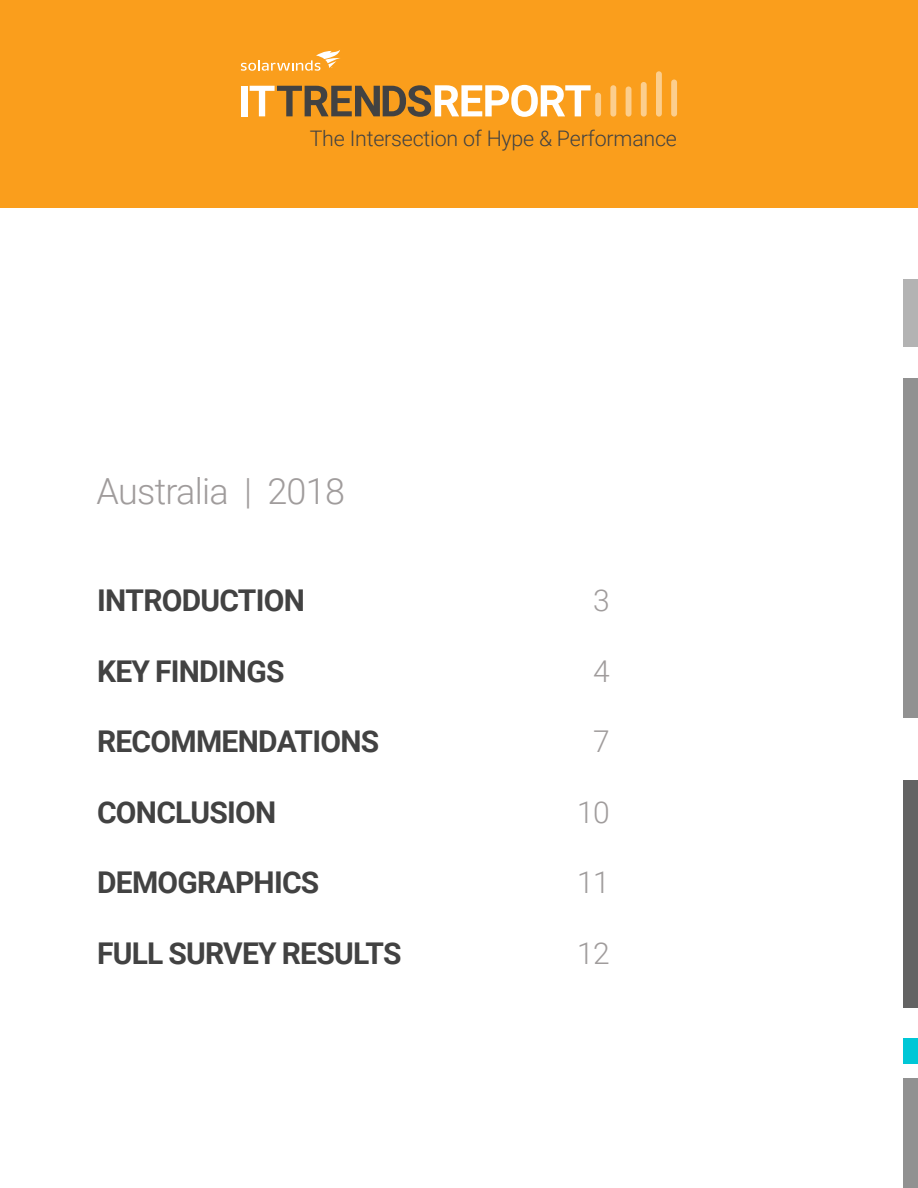
<style>
.page{position:relative;width:918px;height:1188px;background:#fff}
.page>*{position:absolute;margin:0;border:0;box-sizing:border-box;transform-origin:0 0}
.t1{font:300 36px "Roboto";letter-spacing:-.02em;color:#a09c9c}
.t2{font:700 30px "Roboto";letter-spacing:-.025em;color:#424242}
.t3{font:300 30px "Roboto";color:#a09c9c}
.t4{font:300 21.45px "Roboto";letter-spacing:-.01em;color:#424242}
</style>
<div class="page">
<div style="left:904px;top:780px;width:14px;height:228px;background:#636363"></div>
<div style="left:904px;top:1078px;width:14px;height:110px;background:#919191"></div>
<div style="left:904px;top:279px;width:14px;height:67px;background:#b3b3b3"></div>
<div style="left:904px;top:1038px;width:14px;height:26px;background:#00c7d6"></div>
<div style="left:904px;top:378px;width:14px;height:340px;background:#919191"></div>
<div style="left:0;top:0;width:918px;height:207px;background:#fa9e1c"></div>
<div style="left:595px;top:93px;width:6px;height:24px;background:#fcce8d;border-radius:3px"></div>
<div style="left:610px;top:85px;width:6px;height:32px;background:#fcce8d;border-radius:3px"></div>
<div style="left:626px;top:86px;width:5px;height:31px;background:#fcce8d;border-radius:3px"></div>
<div style="left:641px;top:82px;width:6px;height:35px;background:#fcce8d;border-radius:3px"></div>
<div style="left:656px;top:71px;width:6px;height:46px;background:#fcce8d;border-radius:3px"></div>
<div style="left:671px;top:80px;width:6px;height:37px;background:#fcce8d;border-radius:3px"></div>
<div style="left:241px;top:86px;width:6px;height:30px;background:#fff"></div>
<svg style="left:250px;top:85px;width:341px;height:32px"></svg>
<svg style="left:241px;top:50px;width:99px;height:21px"></svg>
<p class="t4" style="left:310px;top:124px;width:369px">The Intersection of Hype &amp; Performance</p>
<p class="t1" style="left:97px;top:466px;width:250px">Australia | 2018</p>
<p class="t2" style="left:97px;top:579px;width:209px">INTRODUCTION</p>
<p class="t3" style="left:593px;top:579px;width:18px">3</p>
<p class="t2" style="left:97px;top:650px;width:189px">KEY FINDINGS</p>
<p class="t3" style="left:593px;top:650px;width:18px">4</p>
<p class="t2" style="left:97px;top:720px;width:284px">RECOMMENDATIONS</p>
<p class="t3" style="left:593px;top:720px;width:18px">7</p>
<p class="t2" style="left:97px;top:791px;width:181px">CONCLUSION</p>
<p class="t3" style="left:577px;top:791px;width:34px">10</p>
<p class="t2" style="left:97px;top:861px;width:224px">DEMOGRAPHICS</p>
<p class="t3" style="left:577px;top:861px;width:34px">11</p>
<p class="t2" style="left:97px;top:932px;width:306px">FULL SURVEY RESULTS</p>
<p class="t3" style="left:577px;top:932px;width:34px">12</p>
</div>
